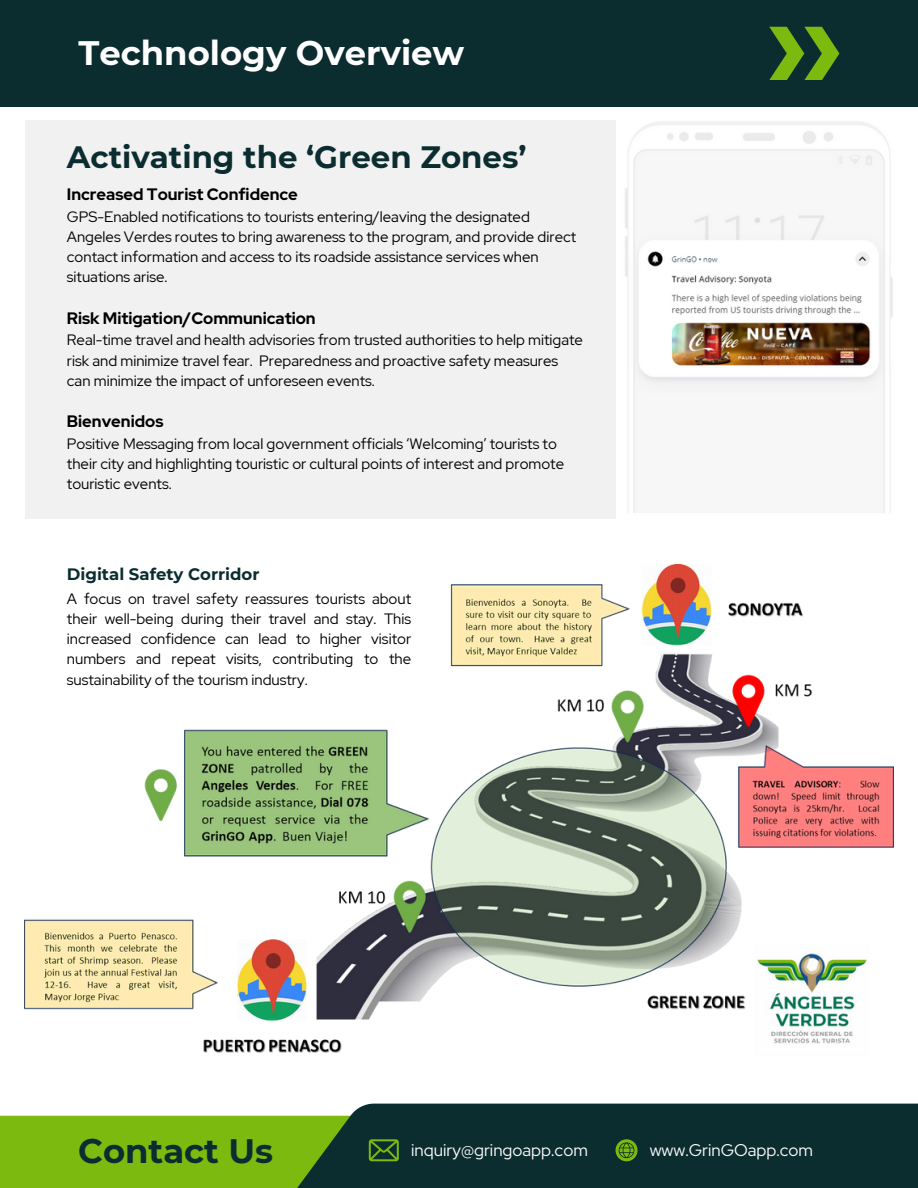
<style>
.page{position:relative;width:918px;height:1188px;background:#fff}
.page>*{position:absolute;margin:0;border:0;box-sizing:border-box;transform-origin:0 0}
.t1{font:700 33.9px "Montserrat";color:#fff}
.t2{font:700 33.9px "Montserrat";color:#0b2d30}
.t3{font:700 30.9px "Montserrat";color:#0b2d30}
.t4{font:16.95px "Red Hat Display";color:#fafafa}
.t5{font:700 16.5px "Red Hat Display";color:#000}
.t6{font:700 16.5px "Montserrat";color:#0b2d30}
.t7{font:15px/20.2px "Red Hat Display";color:#000}
</style>
<div class="page">
<div style="left:0;top:1116px;width:424px;height:72px;background:#7cba0f"></div>
<div style="left:254px;top:1104px;width:664px;height:84px;background:#0b2d30"></div>
<div style="left:0;top:0;width:918px;height:107px;background:#0b2d30"></div>
<svg style="left:769px;top:27px;width:70px;height:53px"></svg>
<img style="left:25px;top:565px;width:868px;height:488px">
<svg style="left:369px;top:1139px;width:30px;height:22px"></svg>
<svg style="left:616px;top:1139px;width:22px;height:22px"></svg>
<div style="left:25px;top:121px;width:590px;height:398px;background:#f1f1f1"></div>
<img style="left:625px;top:121px;width:268px;height:392px">
<h1 class="t1" style="left:79px;top:32px;width:387px">Technology Overview</h1>
<p class="t3" style="left:67px;top:139px;width:461px">Activating the ‘Green Zones’</p>
<p class="t5" style="left:67px;top:183px;width:233px">Increased Tourist Confidence</p>
<h2 class="t7" style="left:67px;top:206px;width:511px">GPS-Enabled notifications to tourists entering/leaving the designated Angeles Verdes routes to bring awareness to the program, and provide direct contact information and access to its roadside assistance services when situations arise.</h2>
<p class="t5" style="left:67px;top:307px;width:250px">Risk Mitigation/Communication</p>
<p class="t7" style="left:67px;top:330px;width:518px">Real-time travel and health advisories from trusted authorities to help mitigate risk and minimize travel fear. Preparedness and proactive safety measures can minimize the impact of unforeseen events.</p>
<p class="t5" style="left:67px;top:411px;width:98px">Bienvenidos</p>
<h3 class="t7" style="left:67px;top:433px;width:499px">Positive Messaging from local government officials ‘Welcoming’ tourists to their city and highlighting touristic or cultural points of interest and promote touristic events.</h3>
<p class="t6" style="left:67px;top:564px;width:194px">Digital Safety Corridor</p>
<p class="t7" style="left:67px;top:588px;width:346px;text-align:justify">A focus on travel safety reassures tourists about their well-being during their travel and stay. This increased confidence can lead to higher visitor numbers and repeat visits, contributing to the sustainability of the tourism industry.</p>
<p class="t2" style="left:78px;top:1131px;width:197px">Contact Us</p>
<p class="t4" style="left:411px;top:1138px;width:178px">inquiry@gringoapp.com</p>
<p class="t4" style="left:650px;top:1138px;width:165px">www.GrinGOapp.com</p>
</div>
